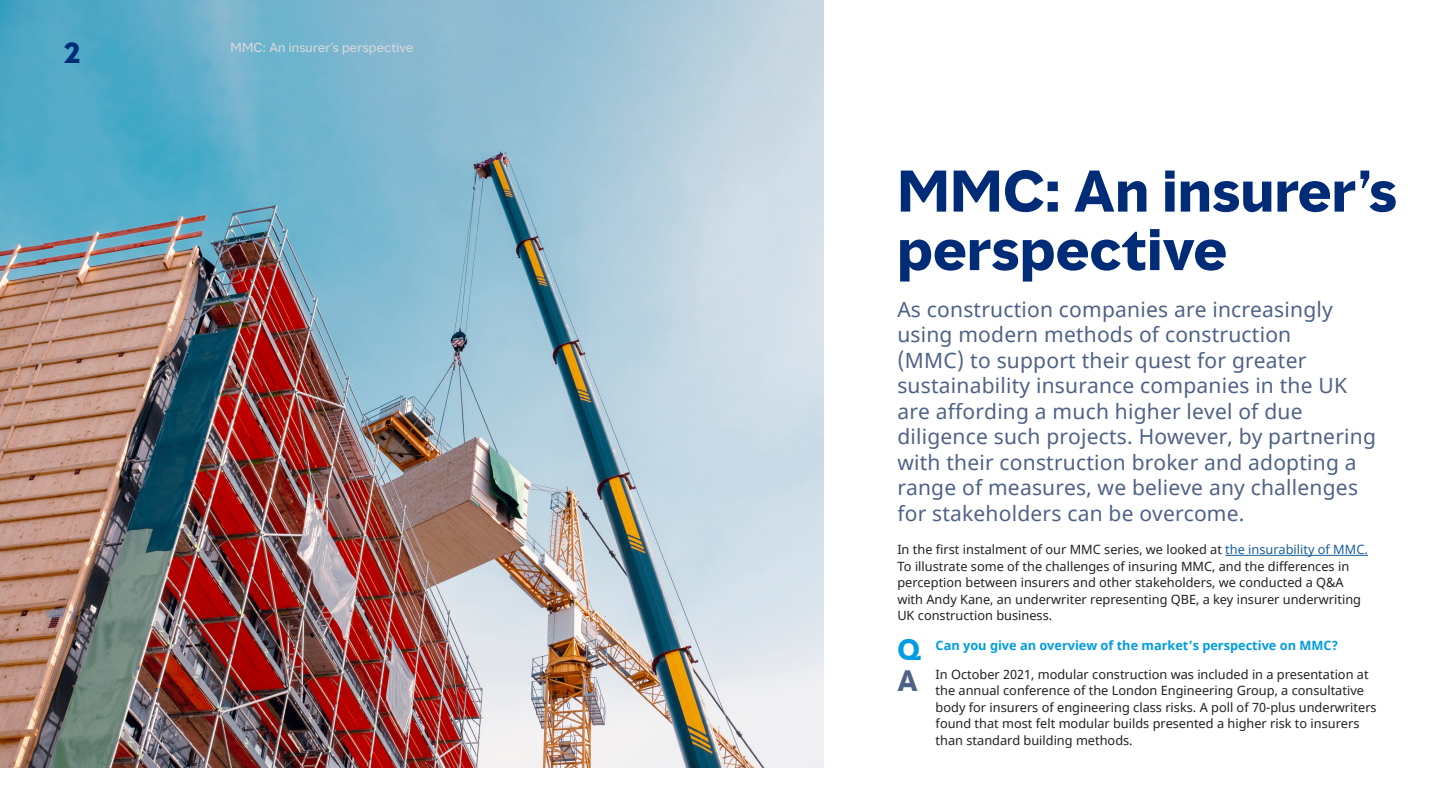
<style>
.page{position:relative;width:1440px;height:810px;background:#fff}
.page>*{position:absolute;margin:0;border:0;box-sizing:border-box;transform-origin:0 0}
.Page_Heading__36_39{font:700 54px/58.5px "MMC Display";letter-spacing:.01em;color:#002c77}
.t1{font:700 27px "MMC Display";color:#002c77}
.t2{font:700 27px "MMC Display";color:#4e6287}
.Body_Headline__20_20{font:700 27px "MMC Display";color:#009de0}
.Body_Intro__14_17{font:21px/25.5px "Noto Sans";letter-spacing:.01em;color:#4e6287}
.Body__8_5_11{font:12.75px/16.5px "Noto Sans";color:#202020}
.Body__8_5_11-2{font:700 12.75px "Noto Sans";color:#009de0}
.Document_Title{font:12px "MMC Display";letter-spacing:.02em;color:#dadada}
.s1{color:#175d9e}
</style>
<div class="page">
<img style="left:0;top:0;width:823px;height:767px">
<hr style="left:1225px;top:555px;width:142px;height:1px;background:#175d9e">
<h2 class="t1" style="left:64px;top:35px;width:18px">2</h2>
<p class="Document_Title" style="left:230px;top:39px;width:184px">MMC: An insurer’s perspective</p>
<h1 class="Page_Heading__36_39" style="left:897px;top:163px;width:501px">MMC: An insurer’s perspective</h1>
<h3 class="Body_Intro__14_17" style="left:897px;top:297px;width:480px">As construction companies are increasingly using modern methods of construction<br>(MMC) to support their quest for greater sustainability insurance companies in the UK are affording a much higher level of due diligence such projects. However, by partnering with their construction broker and adopting a range of measures, we believe any challenges for stakeholders can be overcome.</h3>
<p class="Body__8_5_11" style="left:897px;top:542px;width:472px">In the first instalment of our MMC series, we looked at <span class="s1">the insurability of MMC.<br></span>To illustrate some of the challenges of insuring MMC, and the differences in perception between insurers and other stakeholders, we conducted a Q&amp;A with Andy Kane, an underwriter representing QBE, a key insurer underwriting UK construction business.</p>
<p class="Body__8_5_11-2" style="left:935px;top:636px;width:404px">Can you give an overview of the market’s perspective on MMC?</p>
<p class="Body__8_5_11" style="left:935px;top:666px;width:442px">In October 2021, modular construction was included in a presentation at the annual conference of the London Engineering Group, a consultative body for insurers of engineering class risks. A poll of 70-plus underwriters found that most felt modular builds presented a higher risk to insurers than standard building methods.</p>
<h3 class="Body_Headline__20_20" style="left:897px;top:632px;width:25px">Q</h3>
<p class="t2" style="left:897px;top:663px;width:22px">A</p>
</div>
